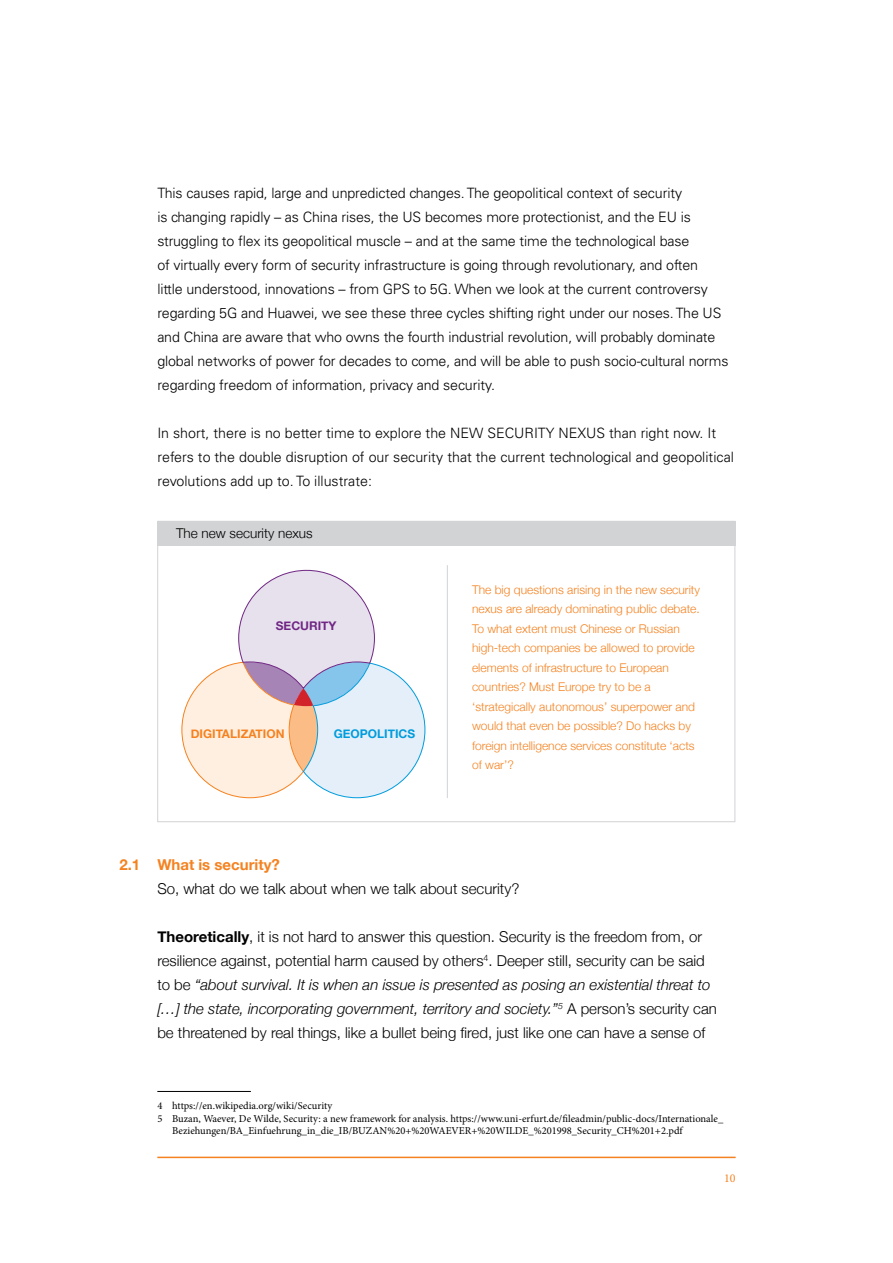
<style>
.page{position:relative;width:893px;height:1263px;background:#fff}
.page>*{position:absolute;margin:0;border:0;box-sizing:border-box;transform-origin:0 0}
.platte_tekst_Helveti{font:300 15px/24px "Helvetica Neue";color:#000}
.platte_tekst_Helveti-2{font:700 15px "Helvetica Neue";color:#f58220}
.t1{font:300 14.25px/24px "Univers";letter-spacing:-.01em;color:#000}
.platte_tekst_Helveti-3{font:300 13.5px "Helvetica Neue";color:#000}
.platte_tekst_Helveti-4{font:300 12px/19.5px "Helvetica Neue";color:#f58220}
.t2{font:700 12px "Helvetica Neue";color:#f58220}
.t3{font:700 12px "Helvetica Neue";color:#009cdc}
.t4{font:700 12px "Helvetica Neue";color:#702784}
.t5{font:12px "Minion Pro";color:#f58220}
.voetnoot{font:10.5px/12.6px "Minion Pro";color:#000}
.s1{font-weight:700}
.s2{font-style:italic}
</style>
<div class="page">
<hr style="left:157px;top:1156px;width:579px;height:2px;background:#f58220">
<div style="left:157px;top:521px;width:579px;height:25px;background:#d1d3d4"></div>
<div style="left:157px;top:521px;width:578px;height:301px;border:1px solid #d1d3d4"></div>
<hr style="left:447px;top:565px;width:1px;height:233px;background:#d1d3d4">
<svg style="left:181px;top:570px;width:245px;height:228px"></svg>
<hr style="left:157px;top:1091px;width:94px;height:1px;background:#000">
<p class="t1" style="left:157px;top:181px;width:573px">This causes rapid, large and unpredicted changes. The geopolitical context of security<br>is changing rapidly – as China rises, the US becomes more protectionist, and the EU is struggling to flex its geopolitical muscle – and at the same time the technological base<br>of virtually every form of security infrastructure is going through revolutionary, and often<br>little understood, innovations – from GPS to 5G. When we look at the current controversy regarding 5G and Huawei, we see these three cycles shifting right under our noses. The US and China are aware that who owns the fourth industrial revolution, will probably dominate global networks of power for decades to come, and will be able to push socio-cultural norms regarding freedom of information, privacy and security.</p>
<p class="t1" style="left:157px;top:421px;width:578px">In short, there is no better time to explore the NEW SECURITY NEXUS than right now. It refers to the double disruption of our security that the current technological and geopolitical revolutions add up to. To illustrate:</p>
<p class="platte_tekst_Helveti-3" style="left:176px;top:522px;width:138px">The new security nexus</p>
<p class="t4" style="left:276px;top:616px;width:62px">SECURITY</p>
<p class="t2" style="left:191px;top:724px;width:95px">DIGITALIZATION</p>
<p class="t3" style="left:334px;top:724px;width:83px">GEOPOLITICS</p>
<p class="platte_tekst_Helveti-4" style="left:472px;top:579px;width:230px">The big questions arising in the new security nexus are already dominating public debate.</p>
<p class="platte_tekst_Helveti-4" style="left:472px;top:618px;width:225px">To what extent must Chinese or Russian high-tech companies be allowed to provide elements of infrastructure to European countries? Must Europe try to be a ‘strategically autonomous’ superpower and would that even be possible? Do hacks by foreign intelligence services constitute ‘acts of war’?</p>
<p class="platte_tekst_Helveti-2" style="left:119px;top:853px;width:22px">2.1</p>
<p class="platte_tekst_Helveti-2" style="left:157px;top:853px;width:124px">What is security?</p>
<p class="platte_tekst_Helveti" style="left:157px;top:876px;width:364px">So, what do we talk about when we talk about security?</p>
<p class="platte_tekst_Helveti" style="left:157px;top:924px;width:561px"><span class="s1">Theoretically</span>, it is not hard to answer this question. Security is the freedom from, or resilience against, potential harm caused by others<sup>4</sup>. Deeper still, security can be said to be <span class="s2">“about survival. It is when an issue is presented as posing an existential threat to […] the state, incorporating government, territory and society.”</span><sup>5</sup> A person’s security can be threatened by real things, like a bullet being fired, just like one can have a sense of</p>
<p class="voetnoot" style="left:157px;top:1099px;width:176px">4 https://en.wikipedia.org/wiki/Security</p>
<p class="voetnoot" style="left:172px;top:1112px;width:553px;text-indent:-15px">5 Buzan, Waever, De Wilde, Security: a new framework for analysis. https://www.uni-erfurt.de/fileadmin/public-docs/Internationale_<br>Beziehungen/BA_Einfuehrung_in_die_IB/BUZAN%20+%20WAEVER+%20WILDE_%201998_Security_CH%201+2.pdf</p>
<p class="t5" style="left:724px;top:1170px;width:13px">10</p>
</div>
